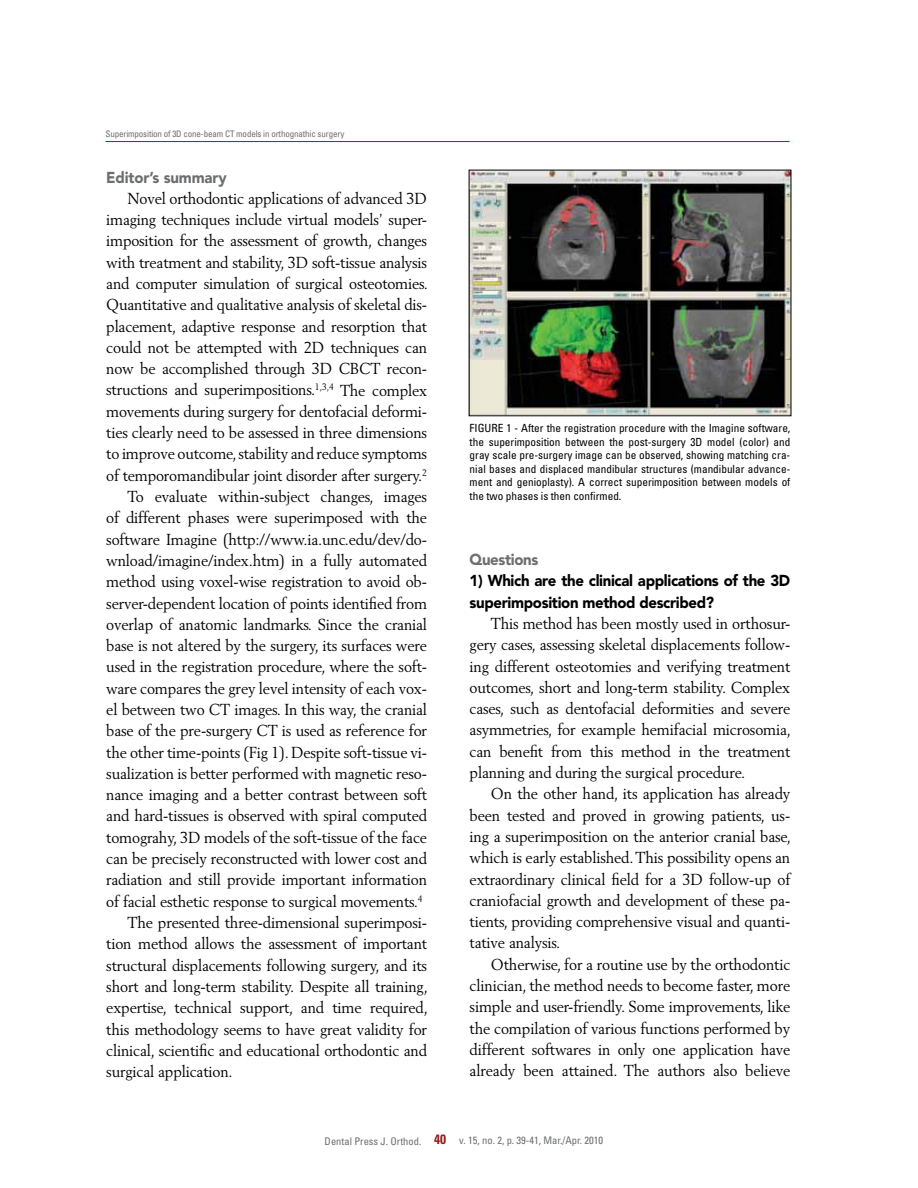
<style>
.page{position:relative;width:918px;height:1188px;background:#fff}
.page>*{position:absolute;margin:0;border:0;box-sizing:border-box;transform-origin:0 0}
.t1{font:15.75px/21.3px "Berling";letter-spacing:-.01em;color:#000;text-align:justify;scale:.95 1}
.t2{font:900 15.75px/21.3px "Avenir";letter-spacing:-.02em;color:#000;scale:.95 1}
.t3{font:900 15.75px "Avenir";letter-spacing:-.01em;color:#6d6e71;scale:.95 1}
.t4{font:condensed 11.25px/13.5px "Univers";color:#000;text-align:justify}
.t5{font:condensed 10.5px "Univers";color:#6d6e71}
.t6{font:condensed 9px "Univers";letter-spacing:-.015em;color:#6d6e71}
.s1{font-weight:700;font-size:13.5px;color:#931b1a}
</style>
<div class="page">
<img style="left:471px;top:172px;width:318px;height:242px">
<hr style="left:106px;top:141px;width:684px;height:1px;background:#931b1a">
<p class="t6" style="left:106px;top:128px;width:240px">Superimposition of 3D cone-beam CT models in orthognathic surgery</p>
<p class="t3" style="left:106px;top:168px;width:128px">Editor’s summary</p>
<p class="t1" style="left:128px;top:187px;width:317px">Novel orthodontic applications of advanced 3D</p>
<p class="t1" style="left:106px;top:209px;width:339px">imaging techniques include virtual models’ super-</p>
<p class="t1" style="left:106px;top:230px;width:339px">imposition for the assessment of growth, changes</p>
<p class="t1" style="left:106px;top:251px;width:339px">with treatment and stability, 3D soft-tissue analysis</p>
<p class="t1" style="left:106px;top:273px;width:340px">and computer simulation of surgical osteotomies.</p>
<p class="t1" style="left:106px;top:294px;width:339px">Quantitative and qualitative analysis of skeletal dis-</p>
<p class="t1" style="left:106px;top:315px;width:339px">placement, adaptive response and resorption that</p>
<p class="t1" style="left:106px;top:337px;width:339px">could not be attempted with 2D techniques can</p>
<p class="t1" style="left:106px;top:358px;width:339px">now be accomplished through 3D CBCT recon-</p>
<p class="t1" style="left:106px;top:379px;width:339px">structions and superimpositions.<sup>1,3,4</sup> The complex</p>
<p class="t1" style="left:106px;top:400px;width:339px">movements during surgery for dentofacial deformi-</p>
<p class="t1" style="left:106px;top:422px;width:339px">ties clearly need to be assessed in three dimensions</p>
<p class="t1" style="left:106px;top:443px;width:339px">to improve outcome, stability and reduce symptoms</p>
<p class="t1" style="left:106px;top:464px;width:339px">of temporomandibular joint disorder after surgery.<sup>2</sup></p>
<p class="t1" style="left:128px;top:486px;width:317px">To evaluate within-subject changes, images</p>
<p class="t1" style="left:106px;top:507px;width:339px">of different phases were superimposed with the</p>
<p class="t1" style="left:106px;top:528px;width:339px">software Imagine (http://www.ia.unc.edu/dev/do-</p>
<p class="t1" style="left:106px;top:550px;width:339px">wnload/imagine/index.htm) in a fully automated</p>
<p class="t1" style="left:106px;top:571px;width:339px">method using voxel-wise registration to avoid ob-</p>
<p class="t1" style="left:106px;top:592px;width:339px">server-dependent location of points identified from</p>
<p class="t1" style="left:106px;top:613px;width:339px">overlap of anatomic landmarks. Since the cranial</p>
<p class="t1" style="left:106px;top:635px;width:339px">base is not altered by the surgery, its surfaces were</p>
<p class="t1" style="left:106px;top:656px;width:339px">used in the registration procedure, where the soft-</p>
<p class="t1" style="left:106px;top:677px;width:339px">ware compares the grey level intensity of each vox-</p>
<p class="t1" style="left:106px;top:699px;width:339px">el between two CT images. In this way, the cranial</p>
<p class="t1" style="left:106px;top:720px;width:339px">base of the pre-surgery CT is used as reference for</p>
<p class="t1" style="left:106px;top:741px;width:339px">the other time-points (Fig 1). Despite soft-tissue vi-</p>
<p class="t1" style="left:106px;top:763px;width:339px">sualization is better performed with magnetic reso-</p>
<p class="t1" style="left:106px;top:784px;width:339px">nance imaging and a better contrast between soft</p>
<p class="t1" style="left:106px;top:805px;width:339px">and hard-tissues is observed with spiral computed</p>
<p class="t1" style="left:106px;top:826px;width:339px">tomograhy, 3D models of the soft-tissue of the face</p>
<p class="t1" style="left:106px;top:848px;width:339px">can be precisely reconstructed with lower cost and</p>
<p class="t1" style="left:106px;top:869px;width:339px">radiation and still provide important information</p>
<p class="t1" style="left:106px;top:890px;width:334px">of facial esthetic response to surgical movements.<sup>4</sup></p>
<p class="t1" style="left:128px;top:912px;width:317px">The presented three-dimensional superimposi-</p>
<p class="t1" style="left:106px;top:933px;width:339px">tion method allows the assessment of important</p>
<p class="t1" style="left:106px;top:954px;width:339px">structural displacements following surgery, and its</p>
<p class="t1" style="left:106px;top:976px;width:340px">short and long-term stability. Despite all training,</p>
<p class="t1" style="left:106px;top:997px;width:340px">expertise, technical support, and time required,</p>
<p class="t1" style="left:106px;top:1018px;width:339px">this methodology seems to have great validity for</p>
<p class="t1" style="left:106px;top:1039px;width:339px">clinical, scientific and educational orthodontic and</p>
<p class="t1" style="left:106px;top:1061px;width:135px">surgical application.</p>
<p class="t4" style="left:470px;top:422px;width:322px">Fig urE 1 - After the registration procedure with the Imagine software, the superimposition between the post-surgery 3D model (color) and gray scale pre-surgery image can be observed, showing matching cra&shy;nial bases and displaced mandibular structures (mandibular advance&shy;ment and genioplasty). A correct superimposition between models of the two phases is then confirmed.</p>
<p class="t3" style="left:470px;top:550px;width:74px">Questions</p>
<p class="t2" style="left:470px;top:570px;width:339px">1) Which are the clinical applications of the 3D superimposition method described?</p>
<p class="t1" style="left:470px;top:613px;width:340px;text-indent:21px">This method has been mostly used in orthosur&shy;gery cases, assessing skeletal displacements follow&shy;ing different osteotomies and verifying treatment outcomes, short and long-term stability. Complex cases, such as dentofacial deformities and severe asymmetries, for example hemifacial microsomia, can benefit from this method in the treatment planning and during the surgical procedure.</p>
<p class="t1" style="left:470px;top:783px;width:340px;text-indent:21px">On the other hand, its application has already been tested and proved in growing patients, us&shy;ing a superimposition on the anterior cranial base, which is early established. This possibility opens an extraordinary clinical field for a 3D follow-up of craniofacial growth and development of these pa&shy;tients, providing comprehensive visual and quanti&shy;tative analysis.</p>
<p class="t1" style="left:470px;top:953px;width:339px;text-indent:21px">Otherwise, for a routine use by the orthodontic clinician, the method needs to become faster, more simple and user-friendly. Some improvements, like the compilation of various functions performed by different softwares in only one application have already been attained. The authors also believe</p>
<p class="t5" style="left:325px;top:1134px;width:280px">Dental Press J. Orthod. <span class="s1">40</span> v. 15, no. 2, p. 39-41, Mar./Apr. 2010</p>
</div>
